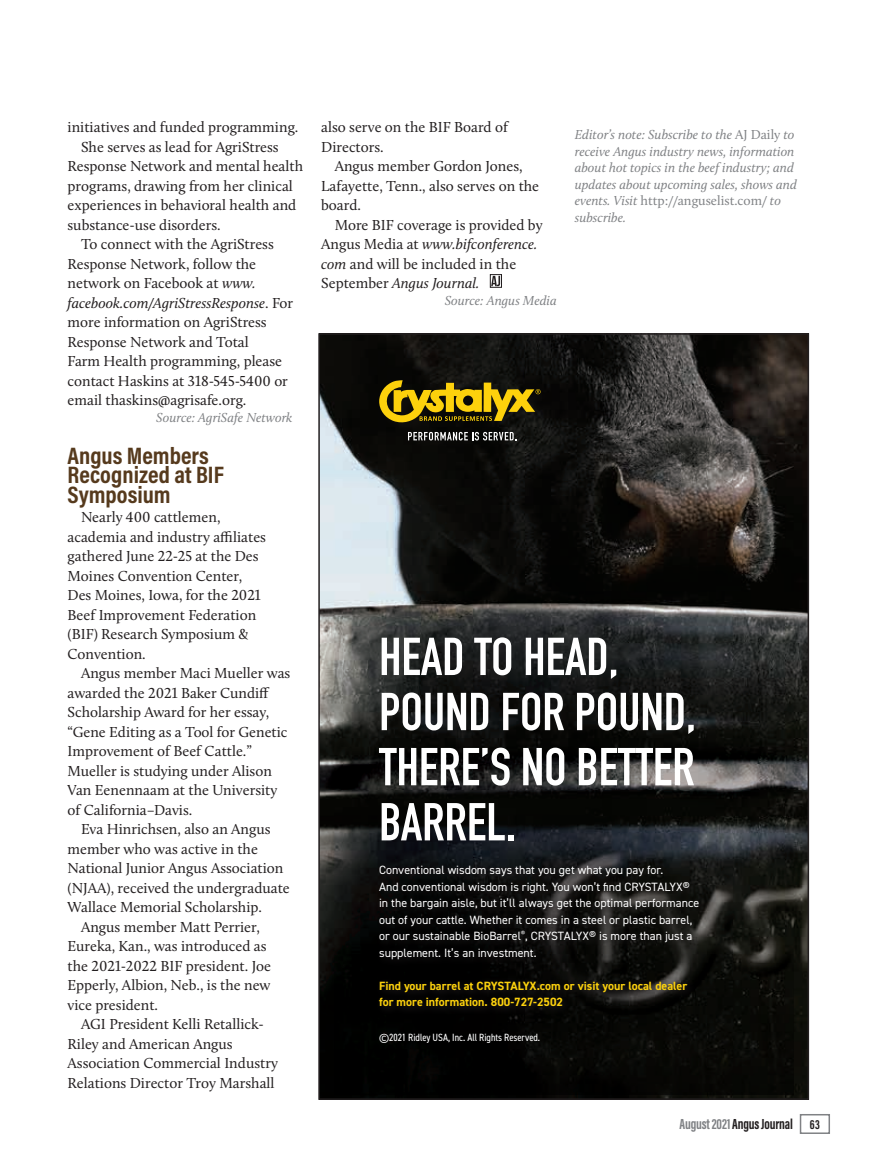
<style>
.page{position:relative;width:878px;height:1168px;background:#fff}
.page>*{position:absolute;margin:0;border:0;box-sizing:border-box;transform-origin:0 0}
.t1{font:700 52.5px/55.1px "DIN Condensed";color:#fff}
.subhead-new{font:700 24px/19.5px "Acumin Pro Cond";color:#563a1d}
.Body_Text{font:15px/19.5px "Calluna";color:#231f20}
.t2{font:700 15px "Acumin Pro Extra Cond";letter-spacing:-.01em;color:#231f20}
.Editor_s_Note{font:italic 13.5px/16.5px "Calluna";color:#808285}
.t3{font:12px/16.5px "DIN2014";color:#fff}
.t4{font:700 12px/16.5px "DIN2014";color:#fcd10d}
.t5{font:condensed 10.5px "DIN2014";color:#fff}
.s1{font-style:italic}
.s2{font-style:normal}
.s3{color:#808285}
.s4{font-size:13.5px}
</style>
<div class="page">
<div style="left:490px;top:274px;width:11px;height:14px;border:1px solid #231f20"></div>
<svg style="left:491px;top:276px;width:9px;height:10px"></svg>
<img style="left:321px;top:336px;width:485px;height:761px">
<div style="left:334px;top:926px;width:459px;height:168px;background:#060604"></div>
<div style="left:378px;top:379px;width:173px;height:72px;background:#231f20;opacity:.22"></div>
<svg style="left:379px;top:380px;width:161px;height:44px;background:#77630b"></svg>
<svg style="left:408px;top:432px;width:108px;height:8px"></svg>
<svg style="left:375px;top:861px;width:333px;height:149px"></svg>
<div style="left:799px;top:1114px;width:31px;height:20px;border:2px solid #808285"></div>
<p class="Body_Text" style="left:68px;top:117px;width:232px">initiatives and funded programming.</p>
<p class="Body_Text" style="left:68px;top:137px;width:237px;text-indent:14px">She serves as lead for AgriStress Response Network and mental health programs, drawing from her clinical experiences in behavioral health and substance-use disorders.</p>
<p class="Body_Text" style="left:68px;top:234px;width:227px;text-indent:14px">To connect with the AgriStress<br>Response Network, follow the network on Facebook at <span class="s1">www. facebook.com/AgriStressResponse</span>. For more information on AgriStress<br>Response Network and Total<br>Farm Health programming, please contact Haskins at 318-545-5400 or email thaskins@agrisafe.org.</p>
<p class="Editor_s_Note" style="left:156px;top:409px;width:138px">Source: AgriSafe Network</p>
<p class="subhead-new" style="left:68px;top:445px;width:158px">Angus Members<br>Recognized at BIF<br>Symposium</p>
<p class="Body_Text" style="left:68px;top:507px;width:200px;text-indent:14px">Nearly 400 cattlemen, academia and industry affiliates gathered June 22-25 at the Des<br>Moines Convention Center,<br>Des Moines, Iowa, for the 2021<br>Beef Improvement Federation (BIF) Research Symposium &amp;<br>Convention.</p>
<p class="Body_Text" style="left:68px;top:663px;width:224px;text-indent:14px">Angus member Maci Mueller was awarded the 2021 Baker Cundiff<br>Scholarship Award for her essay, “Gene Editing as a Tool for Genetic<br>Improvement of Beef Cattle.”<br>Mueller is studying under Alison<br>Van Eenennaam at the University of California–Davis.</p>
<p class="Body_Text" style="left:68px;top:819px;width:224px;text-indent:14px">Eva Hinrichsen, also an Angus member who was active in the<br>National Junior Angus Association (NJAA), received the undergraduate<br>Wallace Memorial Scholarship.</p>
<p class="Body_Text" style="left:68px;top:917px;width:205px;text-indent:14px">Angus member Matt Perrier,<br>Eureka, Kan., was introduced as the 2021-2022 BIF president. Joe<br>Epperly, Albion, Neb., is the new vice president.</p>
<p class="Body_Text" style="left:68px;top:1014px;width:212px;text-indent:14px">AGI President Kelli Retallick-<br>Riley and American Angus<br>Association Commercial Industry<br>Relations Director Troy Marshall</p>
<p class="Body_Text" style="left:321px;top:117px;width:188px">also serve on the BIF Board of<br>Directors.</p>
<p class="Body_Text" style="left:321px;top:156px;width:219px;text-indent:14px">Angus member Gordon Jones,<br>Lafayette, Tenn., also serves on the board.</p>
<p class="Body_Text" style="left:321px;top:215px;width:223px;text-indent:14px">More BIF coverage is provided by<br>Angus Media at <span class="s1">www.bifconference. com</span> and will be included in the<br>September <span class="s1">Angus Journal.</span></p>
<p class="Editor_s_Note" style="left:444px;top:292px;width:114px">Source: Angus Media</p>
<p class="Editor_s_Note" style="left:574px;top:126px;width:223px">Editor’s note: Subscribe to the <span class="s2">AJ Daily</span> to receive Angus industry news, information about hot topics in the beef industry; and updates about upcoming sales, shows and events. Visit <span class="s2">http://anguselist.com/</span> to subscribe.</p>
<p class="t1" style="left:379px;top:629px;width:318px">HEAD TO HEAD,<br>POUND FOR POUND,<br>THERE’S NO BETTER<br>BARREL.</p>
<p class="t3" style="left:379px;top:862px;width:321px">Conventional wisdom says that you get what you pay for.<br>And conventional wisdom is right. You won’t find CRYSTALYX® in the bargain aisle, but it’ll always get the optimal performance out of your cattle. Whether it comes in a steel or plastic barrel, or our sustainable BioBarrel<sup>®</sup>, CRYSTALYX® is more than just a supplement. It’s an investment.</p>
<p class="t4" style="left:379px;top:977px;width:310px">Find your barrel at CRYSTALYX.com or visit your local dealer for more information. 800-727-2502</p>
<p class="t5" style="left:379px;top:1030px;width:162px">©2021 Ridley USA, Inc. All Rights Reserved.</p>
<p class="t2" style="left:679px;top:1115px;width:142px"><span class="s3">August 2021</span> Angus Journal <span class="s4">63</span></p>
</div>
